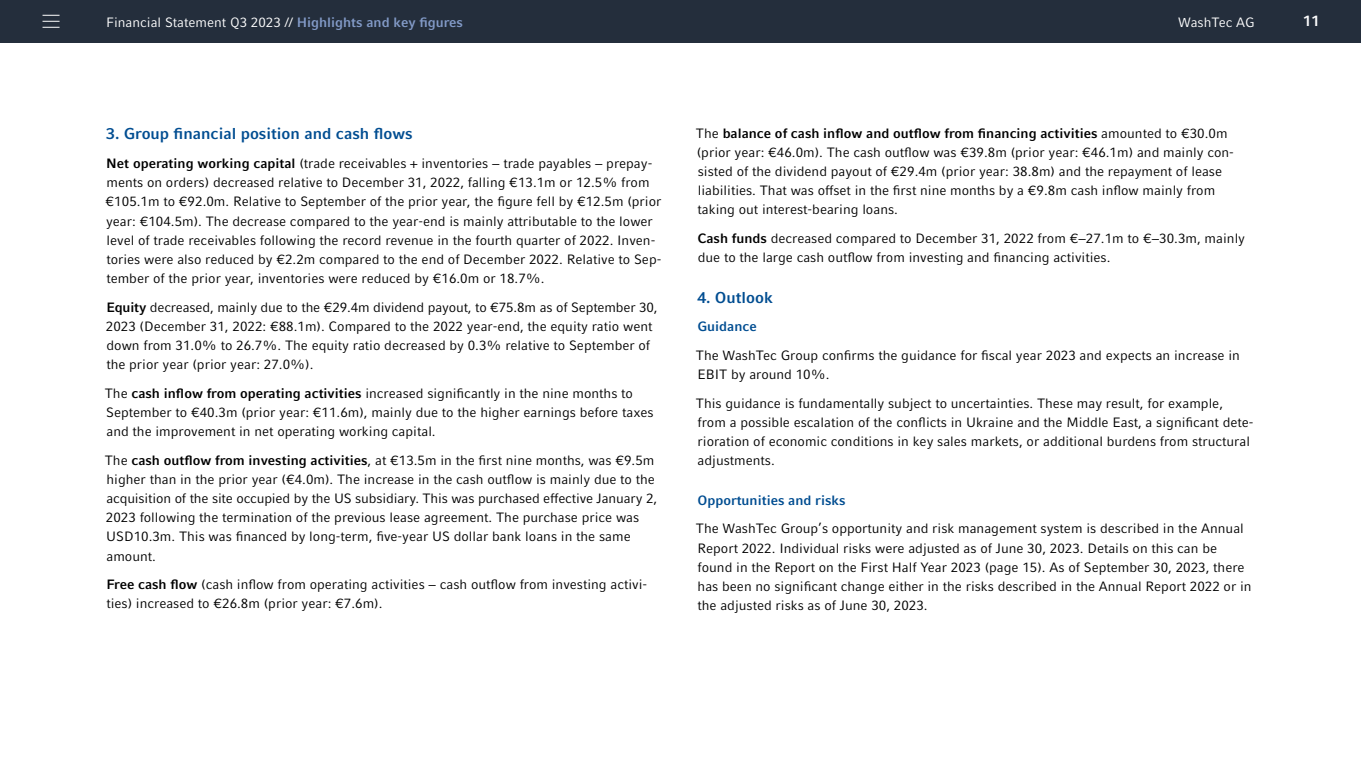
<style>
.page{position:relative;width:1361px;height:766px;background:#fff}
.page>*{position:absolute;margin:0;border:0;box-sizing:border-box;transform-origin:0 0}
.t1{font:700 15.75px "Compatil Fact LT Pro";color:#004d91}
.t2{font:700 15px "Compatil Fact LT Pro";color:#fff}
.t3{font:13.5px/19.2px "Compatil Fact LT Pro";color:#000}
.t4{font:13.5px "Compatil Fact LT Pro";color:#fff}
.t5{font:700 13.5px "Compatil Fact LT Pro";color:#004d91}
.s1{font-weight:700;color:#829ac7}
.s2{font-weight:700}
</style>
<div class="page">
<div style="left:0;top:0;width:1361px;height:43px;background:#242e3c"></div>
<svg style="left:43px;top:15px;width:17px;height:13px"></svg>
<p class="t4" style="left:106px;top:14px;width:358px">Financial Statement Q3 2023 // <span class="s1">Highlights and key figures</span></p>
<p class="t4" style="left:1178px;top:14px;width:78px">WashTec AG</p>
<p class="t1" style="left:106px;top:125px;width:308px">3. Group financial position and cash flows</p>
<p class="t3" style="left:106px;top:154px;width:557px"><span class="s2">Net operating working capital</span> (trade receivables + inventories − trade payables − prepay&shy;ments on orders) decreased relative to December 31, 2022, falling €13.1m or 12.5% from €105.1m to €92.0m. Relative to September of the prior year, the figure fell by €12.5m (prior year: €104.5m). The decrease compared to the year-end is mainly attributable to the lower level of trade receivables following the record revenue in the fourth quarter of 2022. Inven&shy;tories were also reduced by €2.2m compared to the end of December 2022. Relative to Sep&shy;tember of the prior year, inventories were reduced by €16.0m or 18.7%.</p>
<p class="t3" style="left:106px;top:297px;width:553px"><span class="s2">Equity</span> decreased, mainly due to the €29.4m dividend payout, to €75.8m as of September 30, 2023 (December 31, 2022: €88.1m). Compared to the 2022 year-end, the equity ratio went down from 31.0% to 26.7%. The equity ratio decreased by 0.3% relative to September of the prior year (prior year: 27.0%).</p>
<p class="t3" style="left:105px;top:383px;width:550px">The <span class="s2">cash inflow from operating activities</span> increased significantly in the nine months to<br>September to €40.3m (prior year: €11.6m), mainly due to the higher earnings before taxes and the improvement in net operating working capital.</p>
<p class="t3" style="left:105px;top:450px;width:554px">The <span class="s2">cash outflow from investing activities</span>, at €13.5m in the first nine months, was €9.5m higher than in the prior year (€4.0m). The increase in the cash outflow is mainly due to the acquisition of the site occupied by the US subsidiary. This was purchased effective January 2, 2023 following the termination of the previous lease agreement. The purchase price was USD10.3m. This was financed by long-term, five-year US dollar bank loans in the same amount.</p>
<p class="t3" style="left:106px;top:575px;width:542px"><span class="s2">Free cash flow</span> (cash inflow from operating activities − cash outflow from investing activi&shy;ties) increased to €26.8m (prior year: €7.6m).</p>
<p class="t3" style="left:696px;top:123px;width:539px">The <span class="s2">balance of cash inflow and outflow from financing activities</span> amounted to €30.0m (prior year: €46.0m). The cash outflow was €39.8m (prior year: €46.1m) and mainly con&shy;sisted of the dividend payout of €29.4m (prior year: 38.8m) and the repayment of lease liabilities. That was offset in the first nine months by a €9.8m cash inflow mainly from taking out interest-bearing loans.</p>
<p class="t3" style="left:697px;top:229px;width:549px"><span class="s2">Cash funds</span> decreased compared to December 31, 2022 from €−27.1m to €−30.3m, mainly due to the large cash outflow from investing and financing activities.</p>
<p class="t1" style="left:697px;top:288px;width:77px">4. Outlook</p>
<p class="t5" style="left:697px;top:318px;width:61px">Guidance</p>
<p class="t3" style="left:696px;top:346px;width:545px">The WashTec Group confirms the guidance for fiscal year 2023 and expects an increase in<br>EBIT by around 10%.</p>
<p class="t3" style="left:696px;top:393px;width:559px">This guidance is fundamentally subject to uncertainties. These may result, for example, from a possible escalation of the conflicts in Ukraine and the Middle East, a significant dete&shy;rioration of economic conditions in key sales markets, or additional burdens from structural adjustments.</p>
<p class="t5" style="left:697px;top:492px;width:150px">Opportunities and risks</p>
<p class="t3" style="left:696px;top:519px;width:557px">The WashTec Group’s opportunity and risk management system is described in the Annual Report 2022. Individual risks were adjusted as of June 30, 2023. Details on this can be found in the Report on the First Half Year 2023 (page 15). As of September 30, 2023, there has been no significant change either in the risks described in the Annual Report 2022 or in the adjusted risks as of June 30, 2023.</p>
<p class="t2" style="left:1303px;top:12px;width:18px">11</p>
</div>
